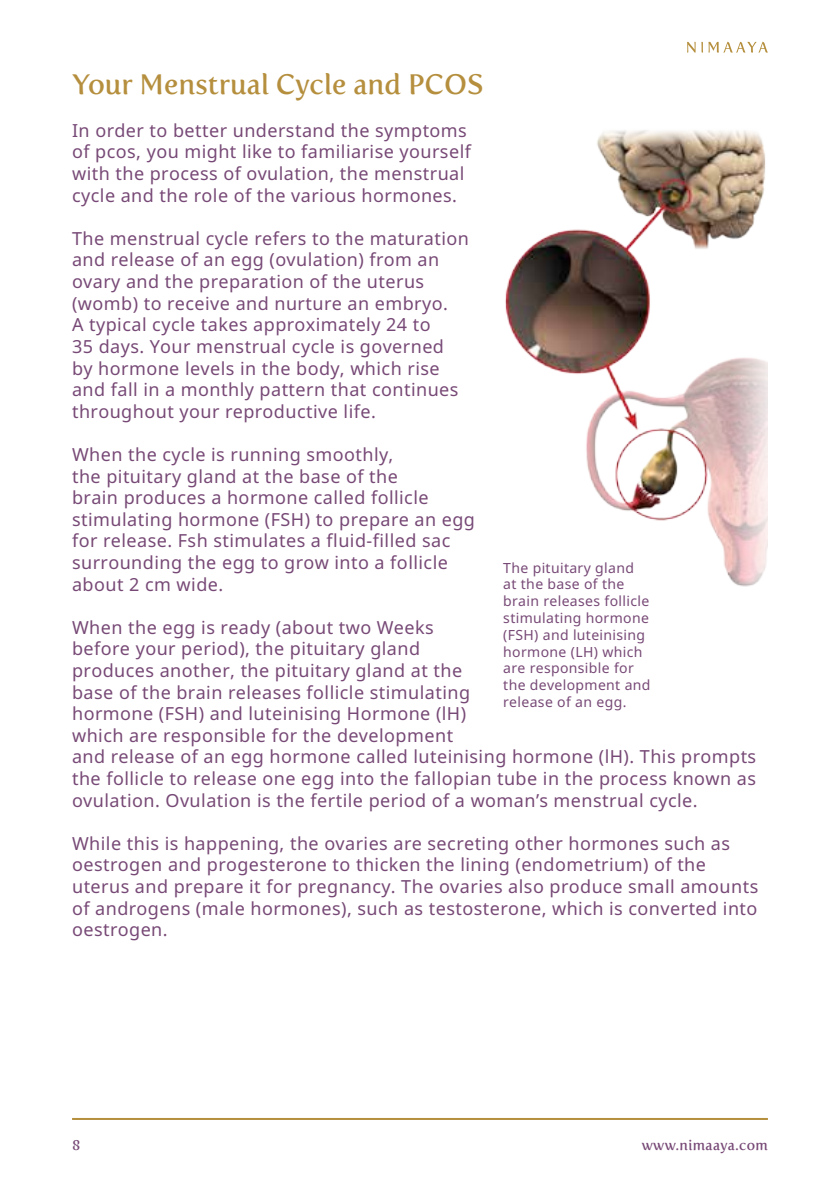
<style>
.page{position:relative;width:840px;height:1191px;background:#fff}
.page>*{position:absolute;margin:0;border:0;box-sizing:border-box;transform-origin:0 0}
.t1{font:28px "Fertigo Pro";color:#b58f3e}
.t2{font:18px/21.6px "Noto Sans UI";letter-spacing:.025em;color:#774976}
.t3{font:14px/16.8px "Noto Sans UI";letter-spacing:.025em;color:#774976}
.t4{font:14px "Fertigo Pro";letter-spacing:.025em;color:#774976}
</style>
<div class="page">
<hr style="left:72px;top:1118px;width:695px;height:2px;background:#b58f3e">
<svg style="left:687px;top:42px;width:8px;height:11px"></svg>
<svg style="left:708px;top:42px;width:59px;height:11px"></svg>
<img style="left:505px;top:130px;width:262px;height:457px">
<h1 class="t1" style="left:72px;top:67px;width:413px">Your Menstrual Cycle and PCOS</h1>
<p class="t2" style="left:72px;top:119px;width:400px">In order to better understand the symptoms of pcos, you might like to familiarise yourself with the process of ovulation, the menstrual cycle and the role of the various hormones.</p>
<p class="t2" style="left:72px;top:227px;width:398px">The menstrual cycle refers to the maturation and release of an egg (ovulation) from an ovary and the preparation of the uterus (womb) to receive and nurture an embryo.<br>A typical cycle takes approximately 24 to<br>35 days. Your menstrual cycle is governed by hormone levels in the body, which rise and fall in a monthly pattern that continues throughout your reproductive life.</p>
<p class="t2" style="left:72px;top:443px;width:404px">When the cycle is running smoothly,<br>the pituitary gland at the base of the<br>brain produces a hormone called follicle stimulating hormone (FSH) to prepare an egg for release. Fsh stimulates a fluid-filled sac surrounding the egg to grow into a follicle about 2 cm wide.</p>
<p class="t2" style="left:72px;top:616px;width:685px">When the egg is ready (about two Weeks<br>before your period), the pituitary gland<br>produces another, the pituitary gland at the<br>base of the brain releases follicle stimulating<br>hormone (FSH) and luteinising Hormone (lH)<br>which are responsible for the development<br>and release of an egg hormone called luteinising hormone (lH). This prompts the follicle to release one egg into the fallopian tube in the process known as ovulation. Ovulation is the fertile period of a woman’s menstrual cycle.</p>
<p class="t2" style="left:72px;top:832px;width:687px">While this is happening, the ovaries are secreting other hormones such as oestrogen and progesterone to thicken the lining (endometrium) of the uterus and prepare it for pregnancy. The ovaries also produce small amounts of androgens (male hormones), such as testosterone, which is converted into oestrogen.</p>
<p class="t3" style="left:503px;top:559px;width:149px">The pituitary gland at the base of the brain releases follicle stimulating hormone (FSH) and luteinising hormone (LH) which are responsible for the development and release of an egg.</p>
<p class="t4" style="left:72px;top:1137px;width:10px">8</p>
<p class="t4" style="left:641px;top:1137px;width:128px">www.nimaaya.com</p>
</div>
